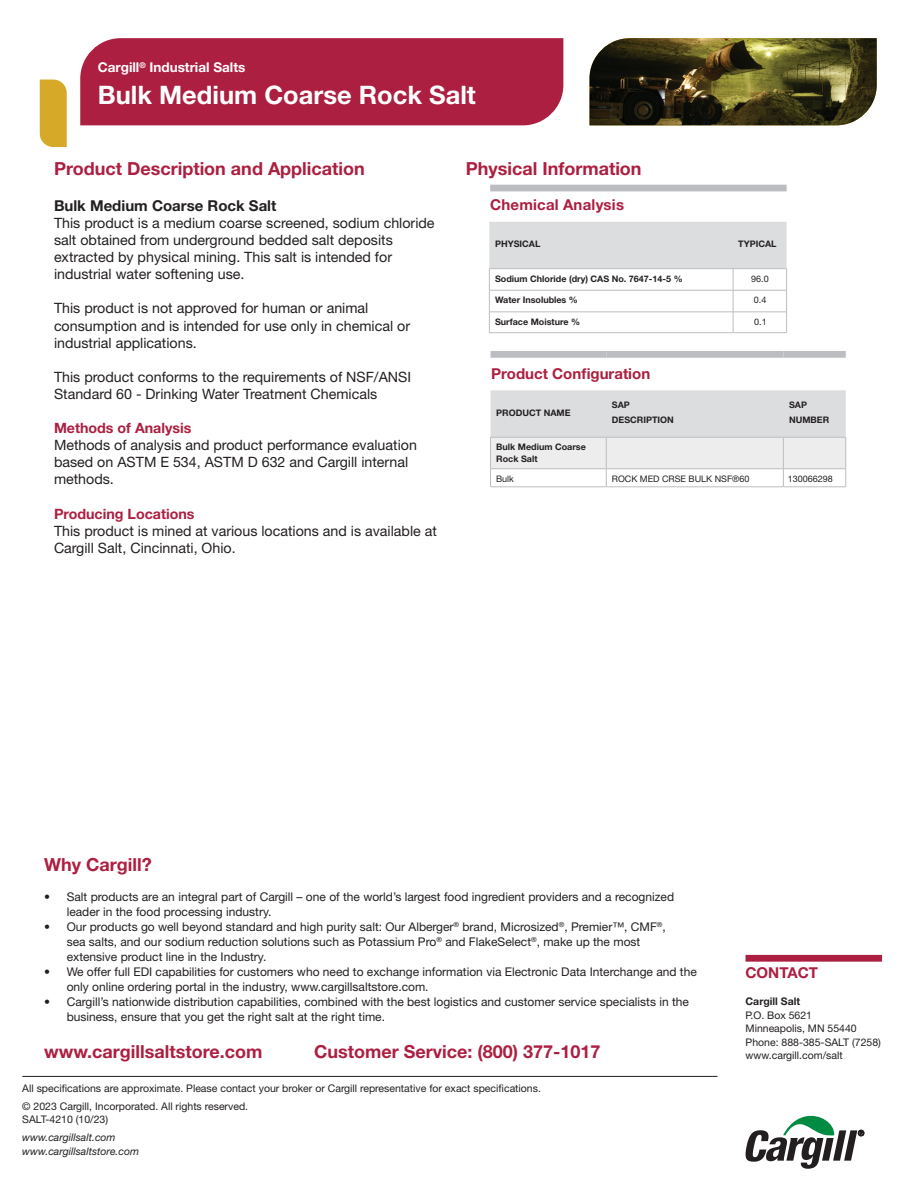
<style>
.page{position:relative;width:918px;height:1188px;background:#fff}
.page>*{position:absolute;margin:0;border:0;box-sizing:border-box;transform-origin:0 0}
.t1{font:700 25.5px "Helvetica Neue LT Std";color:#fff}
.t2{font:700 18px "Helvetica Neue LT Std";color:#ad1f40}
.t3{font:700 15px "Helvetica Neue LT Std";color:#ad1f40}
.t4{font:700 15px "Helvetica Neue LT Std";color:#231f20}
.t5{font:14.25px/17.1px "Helvetica Neue LT Std";color:#231f20}
.t6{font:700 14.25px "Helvetica Neue LT Std";color:#ad1f40}
.t7{font:700 13.5px "Helvetica Neue LT Std";color:#fff}
.t8{font:12px/15px "Helvetica Neue LT Std";color:#231f20}
.t9{font:10.5px/13.5px "Helvetica Neue LT Std";color:#231f20}
.t10{font:italic 10.5px/13.5px "Helvetica Neue LT Std";color:#231f20}
.t11{font:700 10.5px "Helvetica Neue LT Std";color:#231f20}
.t12{font:700 9px/15px "Helvetica Neue LT Std";color:#231f20}
.t13{font:9px "Helvetica Neue LT Std";color:#231f20}
</style>
<div class="page">
<div style="left:80px;top:38px;width:483px;height:87px;background:#ad1f40"></div>
<svg style="left:40px;top:80px;width:27px;height:67px;background:#d7ae32"></svg>
<img style="left:589px;top:38px;width:288px;height:87px">
<svg style="left:489px;top:222px;width:298px;height:111px"></svg>
<div style="left:490px;top:185px;width:297px;height:6px;background:#bcbdc0"></div>
<hr style="left:22px;top:1076px;width:695px;height:1px;background:#231f20">
<svg style="left:745px;top:1115px;width:119px;height:54px"></svg>
<svg style="left:490px;top:390px;width:356px;height:97px"></svg>
<hr style="left:784px;top:468px;width:61px;height:1px;background:#bcbdc0">
<hr style="left:491px;top:487px;width:115px;height:1px;background:#bcbdc0">
<hr style="left:784px;top:487px;width:61px;height:1px;background:#bcbdc0">
<hr style="left:491px;top:437px;width:115px;height:1px;background:#bcbdc0">
<hr style="left:606px;top:437px;width:177px;height:1px;background:#bcbdc0">
<hr style="left:783px;top:437px;width:62px;height:1px;background:#bcbdc0">
<hr style="left:491px;top:468px;width:115px;height:1px;background:#bcbdc0">
<hr style="left:606px;top:468px;width:177px;height:1px;background:#bcbdc0">
<hr style="left:607px;top:487px;width:176px;height:1px;background:#bcbdc0">
<hr style="left:490px;top:437px;width:1px;height:32px;background:#bcbdc0">
<div style="left:491px;top:351px;width:115px;height:7px;background:#bcbdc0"></div>
<div style="left:606px;top:351px;width:177px;height:7px;background:#bcbdc0"></div>
<div style="left:783px;top:351px;width:63px;height:7px;background:#bcbdc0"></div>
<div style="left:746px;top:955px;width:136px;height:7px;background:#ad1f40"></div>
<p class="t7" style="left:98px;top:59px;width:149px">Cargill<sup>®</sup> Industrial Salts</p>
<h1 class="t1" style="left:98px;top:79px;width:380px">Bulk Medium Coarse Rock Salt</h1>
<h2 class="t2" style="left:54px;top:157px;width:312px">Product Description and Application</h2>
<p class="t4" style="left:54px;top:196px;width:224px">Bulk Medium Coarse Rock Salt</p>
<p class="t5" style="left:54px;top:214px;width:382px">This product is a medium coarse screened, sodium chloride salt obtained from underground bedded salt deposits extracted by physical mining. This salt is intended for industrial water softening use.</p>
<p class="t5" style="left:54px;top:300px;width:358px">This product is not approved for human or animal consumption and is intended for use only in chemical or industrial applications.</p>
<p class="t5" style="left:54px;top:368px;width:359px">This product conforms to the requirements of NSF/ANSI<br>Standard 60 - Drinking Water Treatment Chemicals</p>
<p class="t6" style="left:54px;top:419px;width:139px">Methods of Analysis</p>
<p class="t5" style="left:54px;top:436px;width:364px">Methods of analysis and product performance evaluation based on ASTM E 534, ASTM D 632 and Cargill internal methods.</p>
<p class="t6" style="left:54px;top:505px;width:142px">Producing Locations</p>
<p class="t5" style="left:54px;top:522px;width:384px">This product is mined at various locations and is available at<br>Cargill Salt, Cincinnati, Ohio.</p>
<h2 class="t2" style="left:466px;top:157px;width:177px">Physical Information</h2>
<p class="t3" style="left:490px;top:195px;width:135px">Chemical Analysis</p>
<p class="t12" style="left:495px;top:236px;width:47px">PHYSICAL</p>
<p class="t12" style="left:738px;top:236px;width:40px">TYPICAL</p>
<p class="t12" style="left:495px;top:271px;width:189px">Sodium Chloride (dry) CAS No. 7647-14-5 %</p>
<p class="t13" style="left:751px;top:273px;width:19px">96.0</p>
<p class="t12" style="left:495px;top:293px;width:84px">Water Insolubles %</p>
<p class="t13" style="left:754px;top:295px;width:14px">0.4</p>
<p class="t12" style="left:495px;top:314px;width:87px">Surface Moisture %</p>
<p class="t13" style="left:754px;top:316px;width:14px">0.1</p>
<p class="t3" style="left:491px;top:365px;width:160px">Product Configuration</p>
<p class="t12" style="left:496px;top:405px;width:76px">PRODUCT NAME</p>
<p class="t12" style="left:612px;top:397px;width:63px">SAP<br>DESCRIPTION</p>
<p class="t12" style="left:789px;top:397px;width:42px">SAP<br>NUMBER</p>
<p class="t12" style="left:496px;top:441px;width:91px;line-height:12px">Bulk Medium Coarse<br>Rock Salt</p>
<p class="t13" style="left:496px;top:473px;width:19px">Bulk</p>
<p class="t13" style="left:612px;top:473px;width:139px">ROCK MED CRSE BULK NSF®60</p>
<p class="t13" style="left:788px;top:473px;width:47px">130066298</p>
<h2 class="t2" style="left:44px;top:854px;width:109px">Why Cargill?</h2>
<p class="t8" style="left:67px;top:890px;width:609px;text-indent:-23px">• Salt products are an integral part of Cargill – one of the world’s largest food ingredient providers and a recognized leader in the food processing industry.</p>
<p class="t8" style="left:67px;top:920px;width:601px;text-indent:-23px">• Our products go well beyond standard and high purity salt: Our Alberger<sup>®</sup> brand, Microsized<sup>®</sup>, Premier™, CMF<sup>®</sup>, sea salts, and our sodium reduction solutions such as Potassium Pro<sup>®</sup> and FlakeSelect<sup>®</sup>, make up the most extensive product line in the Industry.</p>
<p class="t8" style="left:67px;top:965px;width:632px;text-indent:-22px">• We offer full EDI capabilities for customers who need to exchange information via Electronic Data Interchange and the only online ordering portal in the industry, www.cargillsaltstore.com.</p>
<p class="t8" style="left:67px;top:995px;width:624px;text-indent:-22px">• Cargill’s nationwide distribution capabilities, combined with the best logistics and customer service specialists in the business, ensure that you get the right salt at the right time.</p>
<h2 class="t2" style="left:44px;top:1041px;width:220px">www.cargillsaltstore.com</h2>
<h2 class="t2" style="left:314px;top:1041px;width:288px">Customer Service: (800) 377-1017</h2>
<p class="t9" style="left:22px;top:1079px;width:520px;line-height:18px">All specifications are approximate. Please contact your broker or Cargill representative for exact specifications. © 2023 Cargill, Incorporated. All rights reserved.</p>
<p class="t9" style="left:22px;top:1113px;width:87px">SALT-4210 (10/23)</p>
<p class="t10" style="left:22px;top:1131px;width:118px">www.cargillsalt.com www.cargillsaltstore.com</p>
<p class="t3" style="left:746px;top:964px;width:74px">CONTACT</p>
<p class="t11" style="left:746px;top:995px;width:56px">Cargill Salt</p>
<p class="t9" style="left:746px;top:1008px;width:137px">P.O. Box 5621<br>Minneapolis, MN 55440<br>Phone: 888-385-SALT (7258) www.cargill.com/salt</p>
</div>
